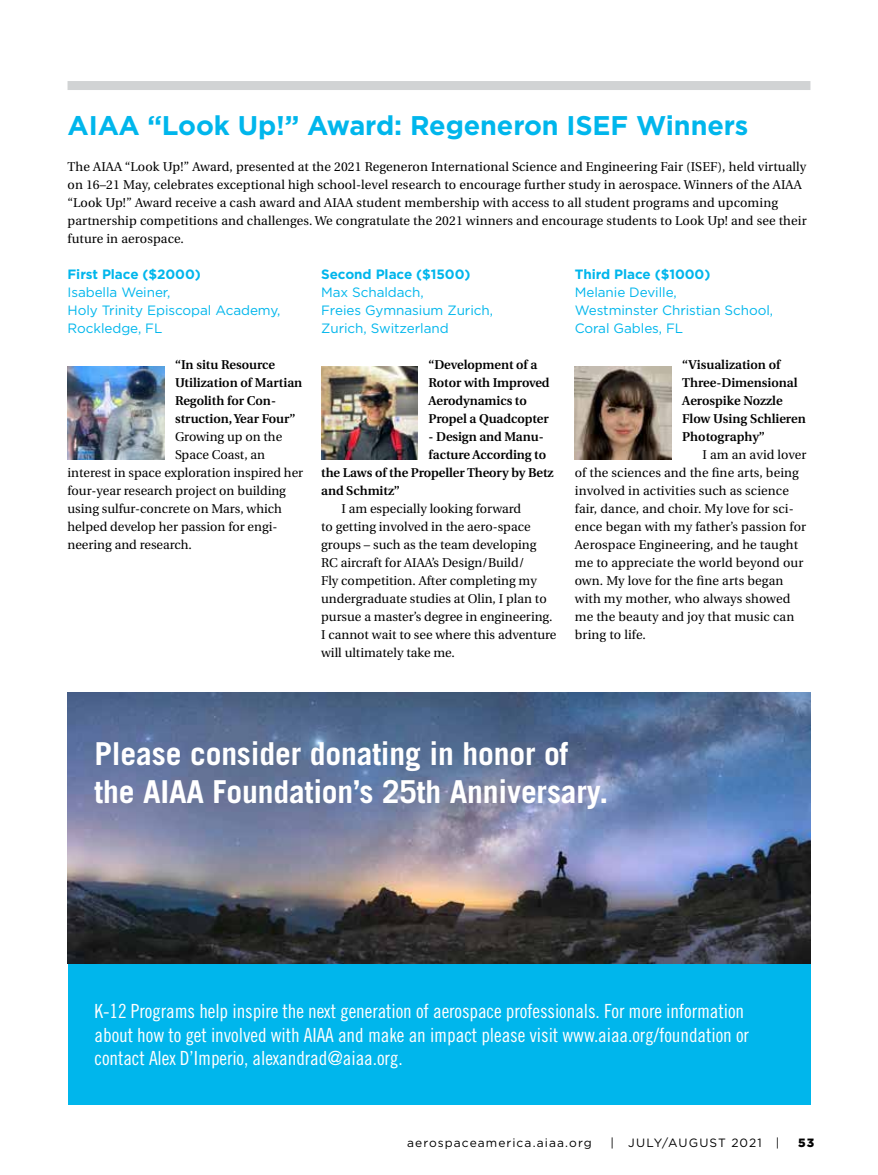
<style>
.page{position:relative;width:878px;height:1175px;background:#fff}
.page>*{position:absolute;margin:0;border:0;box-sizing:border-box;transform-origin:0 0}
.t1{font:700 31.65px/38px "Trade Gothic";letter-spacing:-.005em;color:#fff}
.t2{font:700 27px "Gotham";letter-spacing:-.005em;color:#00b6ec}
.t3{font:19.5px/23.4px "Trade Gothic Cond Eighteen";letter-spacing:-.005em;color:#fff}
.t4{font:13.5px/18px "Gotham";letter-spacing:-.005em;color:#00b6ec}
.t5{font:700 13.5px "Gotham";letter-spacing:-.005em;color:#00b6ec}
.t6{font:12.75px/18px "Utopia";letter-spacing:.01em;color:#000}
.t7{font:600 12.75px/18px "Utopia";letter-spacing:-.005em;color:#000}
.t8{font:12px "Gotham";letter-spacing:.09em;color:#000}
.t9{font:900 12px "Gotham";color:#000}
</style>
<div class="page">
<div style="left:68px;top:963px;width:742px;height:142px;background:#00b6ec"></div>
<img style="left:68px;top:367px;width:96px;height:92px">
<img style="left:321px;top:367px;width:97px;height:92px">
<img style="left:574px;top:367px;width:97px;height:92px">
<img style="left:68px;top:692px;width:742px;height:271px">
<div style="left:68px;top:81px;width:742px;height:9px;background:#d1d3d4"></div>
<h2 class="t2" style="left:68px;top:108px;width:682px">AIAA “Look Up!” Award: Regeneron ISEF Winners</h2>
<p class="t6" style="left:68px;top:158px;width:740px">The AIAA “Look Up!” Award, presented at the 2021 Regeneron International Science and Engineering Fair (ISEF), held virtually on 16–21 May, celebrates exceptional high school-level research to encourage further study in aerospace. Winners of the AIAA “Look Up!” Award receive a cash award and AIAA student membership with access to all student programs and upcoming partnership competitions and challenges. We congratulate the 2021 winners and encourage students to Look Up! and see their future in aerospace.</p>
<p class="t5" style="left:68px;top:265px;width:135px">First Place ($2000)</p>
<p class="t4" style="left:68px;top:283px;width:214px">Isabella Weiner,<br>Holy Trinity Episcopal Academy,<br>Rockledge, FL</p>
<p class="t7" style="left:175px;top:356px;width:129px">“In situ Resource<br>Utilization of Martian<br>Regolith for Con&shy;struction, Year Four”</p>
<p class="t6" style="left:175px;top:428px;width:109px">Growing up on the</p>
<p class="t6" style="left:175px;top:446px;width:92px">Space Coast, an</p>
<p class="t6" style="left:68px;top:464px;width:237px">interest in space exploration inspired her</p>
<p class="t6" style="left:68px;top:482px;width:220px">four-year research project on building</p>
<p class="t6" style="left:68px;top:500px;width:216px">using sulfur-concrete on Mars, which</p>
<p class="t6" style="left:68px;top:518px;width:211px">helped develop her passion for engi-</p>
<p class="t6" style="left:68px;top:536px;width:126px">neering and research.</p>
<p class="t5" style="left:321px;top:265px;width:151px">Second Place ($1500)</p>
<p class="t4" style="left:321px;top:283px;width:173px">Max Schaldach,<br>Freies Gymnasium Zurich,<br>Zurich, Switzerland</p>
<p class="t7" style="left:428px;top:356px;width:122px">“Development of a<br>Rotor with Improved<br>Aerodynamics to<br>Propel a Quadcopter</p>
<p class="t7" style="left:428px;top:428px;width:116px">- Design and Manu-</p>
<p class="t7" style="left:428px;top:446px;width:119px">facture According to</p>
<p class="t7" style="left:321px;top:464px;width:234px">the Laws of the Propeller Theory by Betz</p>
<p class="t7" style="left:321px;top:482px;width:80px">and Schmitz”</p>
<p class="t6" style="left:321px;top:500px;width:237px;text-indent:20px">I am especially looking forward<br>to getting involved in the aero-space groups – such as the team developing<br>RC aircraft for AIAA’s Design/Build/<br>Fly competition. After completing my undergraduate studies at Olin, I plan to pursue a master’s degree in engineering.<br>I cannot wait to see where this adventure will ultimately take me.</p>
<p class="t5" style="left:574px;top:265px;width:137px">Third Place ($1000)</p>
<p class="t4" style="left:574px;top:283px;width:200px">Melanie Deville,<br>Westminster Christian School,<br>Coral Gables, FL</p>
<p class="t7" style="left:682px;top:356px;width:125px">“Visualization of<br>Three-Dimensional<br>Aerospike Nozzle<br>Flow Using Schlieren<br>Photography”</p>
<p class="t6" style="left:575px;top:446px;width:233px;text-indent:128px">I am an avid lover of the sciences and the fine arts, being involved in activities such as science fair, dance, and choir. My love for sci&shy;ence began with my father’s passion for<br>Aerospace Engineering, and he taught me to appreciate the world beyond our own. My love for the fine arts began with my mother, who always showed me the beauty and joy that music can bring to life.</p>
<h1 class="t1" style="left:94px;top:734px;width:515px">Please consider donating in honor of the AIAA Foundation’s 25th Anniversary.</h1>
<p class="t3" style="left:94px;top:999px;width:656px">K-12 Programs help inspire the next generation of aerospace professionals. For more information about how to get involved with AIAA and make an impact please visit www.aiaa.org/foundation or contact Alex D’Imperio, alexandrad@aiaa.org.</p>
<p class="t8" style="left:407px;top:1135px;width:186px">aerospaceamerica.aiaa.org</p>
<p class="t8" style="left:610px;top:1135px;width:171px">| JULY/AUGUST 2021 |</p>
<p class="t9" style="left:798px;top:1134px;width:18px">53</p>
</div>
